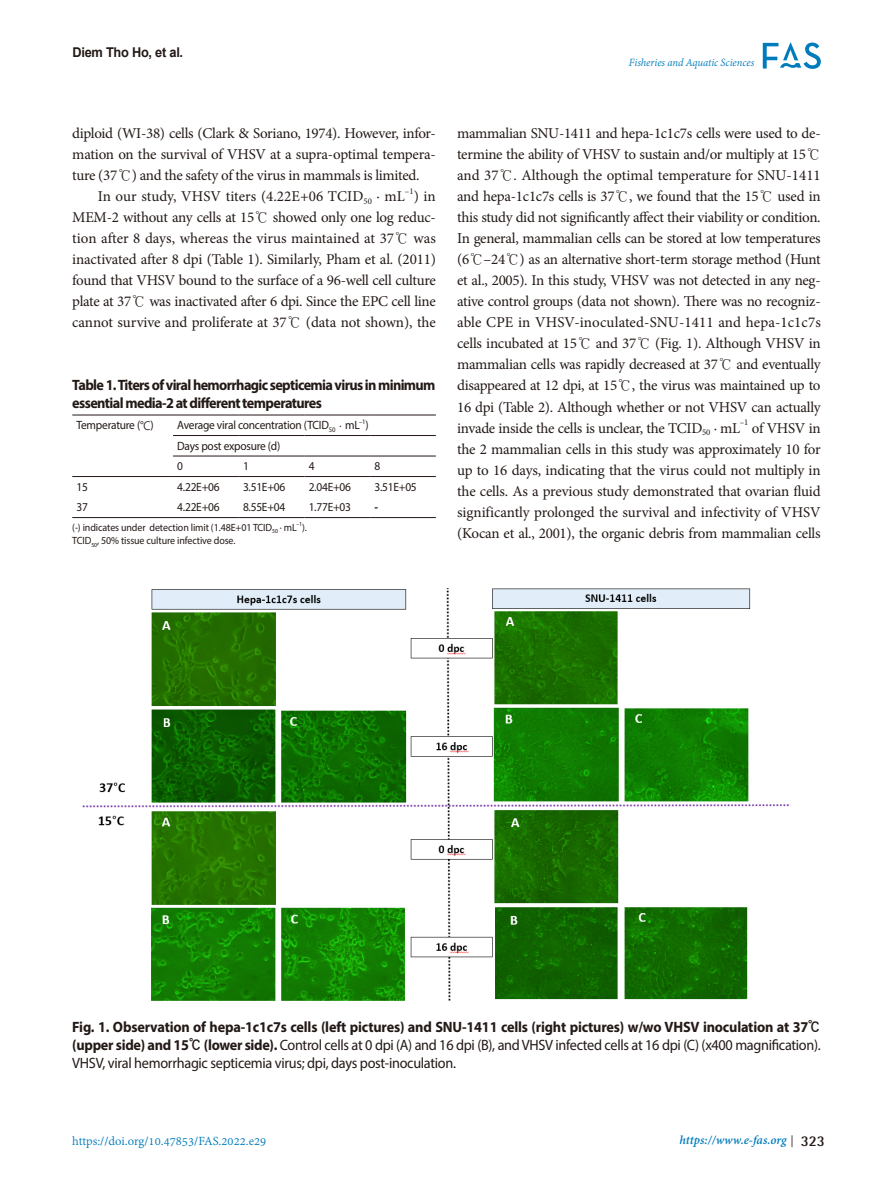
<style>
.page{position:relative;width:893px;height:1191px;background:#fff}
.page>*{position:absolute;margin:0;border:0;box-sizing:border-box;transform-origin:0 0}
.main_text_2nd_more_i{font:15px/21px "Minion Pro";letter-spacing:-.015em;color:#231916;text-align:justify}
.table_title{font:15px/18px "Myriad Pro";letter-spacing:-.02em;color:#231916;text-align:justify;scale:.95 1}
.main_text_1st_no_ind{font:15px/21px "Minion Pro";letter-spacing:-.02em;color:#231916;text-align:justify}
.table_title-2{font:700 15px/18px "Myriad Pro";letter-spacing:-.045em;color:#231916;scale:.95 1}
.main_text_2nd_more_i-2{font:15px "Minion Pro";letter-spacing:.005em;color:#231916}
.t1{font:13.5px "Adobe Devanagari";color:#007cbc}
.t2{font:italic 700 13.5px "Adobe Devanagari";color:#007cbc}
.t3{font:700 13.5px "Arial";letter-spacing:-.02em;color:#231916;scale:.95 1}
.t4{font:12px "Myriad Pro";letter-spacing:-.02em;color:#231916;scale:.95 1}
.t5{font:italic 12px "Adobe Devanagari";letter-spacing:-.005em;color:#007cbc;scale:.95 1}
.t6{font:700 12px "Myriad Pro";color:#231916;scale:.95 1}
.table_footnote{font:10.5px "Myriad Pro";letter-spacing:-.01em;color:#231916;scale:.95 1}
.main_text_2nd_more_i-3{font:8.7px "Minion Pro";color:#231916}
.t7{font:7.05px "Myriad Pro";color:#231916;scale:.95 1}
.table_footnote-2{font:6.15px "Myriad Pro";color:#231916;scale:.95 1}
.s1{font-family:"Adobe Myungjo Std";font-weight:500}
.s2{font-family:"Malgun Gothic"}
.s3{font-weight:700}
.s4{font-family:"Ko Pub World Dotum";font-weight:700}
.s5{font-family:"Helvetica Neue LT Pro";font-weight:300;font-style:normal;font-stretch:condensed;font-size:16.05px;color:#231916}
.s6{font-family:"Rotis Semi Sans Std";font-style:normal;font-size:15px;color:#231916}
</style>
<div class="page">
<svg style="left:763px;top:43px;width:58px;height:26px"></svg>
<hr style="left:72px;top:414px;width:101px;height:1px;background:#231916">
<hr style="left:173px;top:414px;width:66px;height:1px;background:#231916">
<hr style="left:239px;top:414px;width:65px;height:1px;background:#231916">
<hr style="left:304px;top:414px;width:66px;height:1px;background:#231916">
<hr style="left:370px;top:414px;width:66px;height:1px;background:#231916">
<hr style="left:72px;top:517px;width:101px;height:1px;background:#231916">
<hr style="left:173px;top:517px;width:66px;height:1px;background:#231916">
<hr style="left:239px;top:517px;width:65px;height:1px;background:#231916">
<hr style="left:304px;top:517px;width:66px;height:1px;background:#231916">
<hr style="left:370px;top:517px;width:66px;height:1px;background:#231916">
<hr style="left:72px;top:476px;width:101px;height:1px;background:#231916">
<hr style="left:173px;top:476px;width:66px;height:1px;background:#231916">
<hr style="left:239px;top:476px;width:65px;height:1px;background:#231916">
<hr style="left:304px;top:476px;width:66px;height:1px;background:#231916">
<hr style="left:370px;top:476px;width:66px;height:1px;background:#231916">
<hr style="left:173px;top:455px;width:66px;height:1px;background:#231916">
<hr style="left:239px;top:455px;width:65px;height:1px;background:#231916">
<hr style="left:304px;top:455px;width:66px;height:1px;background:#231916">
<hr style="left:370px;top:455px;width:66px;height:1px;background:#231916">
<hr style="left:173px;top:435px;width:66px;height:1px;background:#231916">
<hr style="left:239px;top:435px;width:65px;height:1px;background:#231916">
<hr style="left:304px;top:435px;width:66px;height:1px;background:#231916">
<hr style="left:370px;top:435px;width:66px;height:1px;background:#231916">
<img style="left:82px;top:588px;width:709px;height:413px">
<p class="t3" style="left:72px;top:42px;width:118px">Diem Tho Ho, et al.</p>
<p class="t5" style="left:629px;top:56px;width:133px">Fisheries and Aquatic Sciences</p>
<p class="main_text_1st_no_ind" style="left:72px;top:123px;width:365px">diploid (WI-38) cells (Clark &amp; Soriano, 1974). However, infor&shy;mation on the survival of VHSV at a supra-optimal tempera&shy;ture (37<span class="s1">℃</span>) and the safety of the virus in mammals is limited.</p>
<p class="main_text_2nd_more_i-2" style="left:98px;top:187px;width:309px">In our study, VHSV titers (4.22E+06 TCID<sub>50</sub> · mL</p>
<p class="main_text_2nd_more_i-3" style="left:405px;top:186px;width:10px">–1</p>
<p class="main_text_2nd_more_i" style="left:72px;top:186px;width:365px;text-indent:341px">) in MEM-2 without any cells at 15<span class="s1">℃</span> showed only one log reduc&shy;tion after 8 days, whereas the virus maintained at 37<span class="s1">℃</span> was inactivated after 8 dpi (Table 1). Similarly, Pham et al. (2011) found that VHSV bound to the surface of a 96-well cell culture plate at 37<span class="s1">℃</span> was inactivated after 6 dpi. Since the EPC cell line cannot survive and proliferate at 37<span class="s1">℃</span> (data not shown), the</p>
<p class="table_title-2" style="left:72px;top:375px;width:384px">Table 1. Titers of viral hemorrhagic septicemia virus in minimum essential media-2 at different temperatures</p>
<p class="t4" style="left:77px;top:418px;width:83px">Temperature (<span class="s2">℃</span>)</p>
<p class="t4" style="left:177px;top:418px;width:194px">Average viral concentration (TCID<sub>50</sub> <span class="s2">·</span> mL</p>
<p class="t7" style="left:359px;top:417px;width:8px">–1</p>
<p class="t4" style="left:366px;top:418px;width:5px">)</p>
<p class="t4" style="left:177px;top:438px;width:110px">Days post exposure (d)</p>
<p class="t4" style="left:177px;top:459px;width:8px">0</p>
<p class="t4" style="left:243px;top:459px;width:8px">1</p>
<p class="t4" style="left:309px;top:459px;width:8px">4</p>
<p class="t4" style="left:374px;top:459px;width:8px">8</p>
<p class="t4" style="left:77px;top:479px;width:14px">15</p>
<p class="t4" style="left:177px;top:479px;width:46px">4.22E+06</p>
<p class="t4" style="left:243px;top:479px;width:46px">3.51E+06</p>
<p class="t4" style="left:309px;top:479px;width:46px">2.04E+06</p>
<p class="t4" style="left:374px;top:479px;width:46px">3.51E+05</p>
<p class="t4" style="left:77px;top:500px;width:14px">37</p>
<p class="t4" style="left:177px;top:500px;width:46px">4.22E+06</p>
<p class="t4" style="left:243px;top:500px;width:46px">8.55E+04</p>
<p class="t4" style="left:309px;top:500px;width:46px">1.77E+03</p>
<p class="t6" style="left:374px;top:499px;width:5px">-</p>
<p class="table_footnote" style="left:72px;top:521px;width:238px">(-) indicates under detection limit (1.48E+01 TCID<sub>50</sub> · mL</p>
<p class="table_footnote-2" style="left:296px;top:520px;width:8px">–1</p>
<p class="table_footnote" style="left:302px;top:521px;width:7px">).</p>
<p class="table_footnote" style="left:72px;top:534px;width:173px">TCID<sub>50</sub>, 50% tissue culture infective dose.</p>
<p class="main_text_2nd_more_i" style="left:457px;top:123px;width:365px">mammalian SNU-1411 and hepa-1c1c7s cells were used to de&shy;termine the ability of VHSV to sustain and/or multiply at 15<span class="s1">℃ </span>and 37<span class="s1">℃</span>. Although the optimal temperature for SNU-1411 and hepa-1c1c7s cells is 37<span class="s1">℃</span>, we found that the 15<span class="s1">℃</span> used in this study did not significantly affect their viability or condition.<br>In general, mammalian cells can be stored at low temperatures (6<span class="s1">℃</span>–24<span class="s1">℃</span>) as an alternative short-term storage method (Hunt et al., 2005). In this study, VHSV was not detected in any neg&shy;ative control groups (data not shown). There was no recogniz&shy;able CPE in VHSV-inoculated-SNU-1411 and hepa-1c1c7s cells incubated at 15<span class="s1">℃</span> and 37<span class="s1">℃</span> (Fig. 1). Although VHSV in mammalian cells was rapidly decreased at 37<span class="s1">℃</span> and eventually disappeared at 12 dpi, at 15<span class="s1">℃</span>, the virus was maintained up to 16 dpi (Table 2). Although whether or not VHSV can actually invade inside the cells is unclear, the TCID<sub>50</sub> · mL</p>
<p class="main_text_2nd_more_i-3" style="left:740px;top:417px;width:10px">–1</p>
<p class="main_text_2nd_more_i" style="left:457px;top:417px;width:365px;text-indent:295px">of VHSV in the 2 mammalian cells in this study was approximately 10 for up to 16 days, indicating that the virus could not multiply in the cells. As a previous study demonstrated that ovarian fluid significantly prolonged the survival and infectivity of VHSV (Kocan et al., 2001), the organic debris from mammalian cells</p>
<p class="table_title" style="left:72px;top:1017px;width:789px"><span class="s3">Fig. 1. Observation of hepa-1c1c7s cells (left pictures) and SNU-1411 cells (right pictures) w/wo VHSV inoculation at 37</span><span class="s4">℃ </span><span class="s3">(upper side) and 15</span><span class="s4">℃</span> <span class="s3">(lower side).</span> Control cells at 0 dpi (A) and 16 dpi (B), and VHSV infected cells at 16 dpi (C) (x400 magnification).<br>VHSV, viral hemorrhagic septicemia virus; dpi, days post-inoculation.</p>
<p class="t1" style="left:72px;top:1133px;width:196px">https://doi.org/10.47853/FAS.2022.e29</p>
<p class="t2" style="left:680px;top:1132px;width:147px">https://www.e-fas.org <span class="s5">|</span> <span class="s6">323</span></p>
</div>
